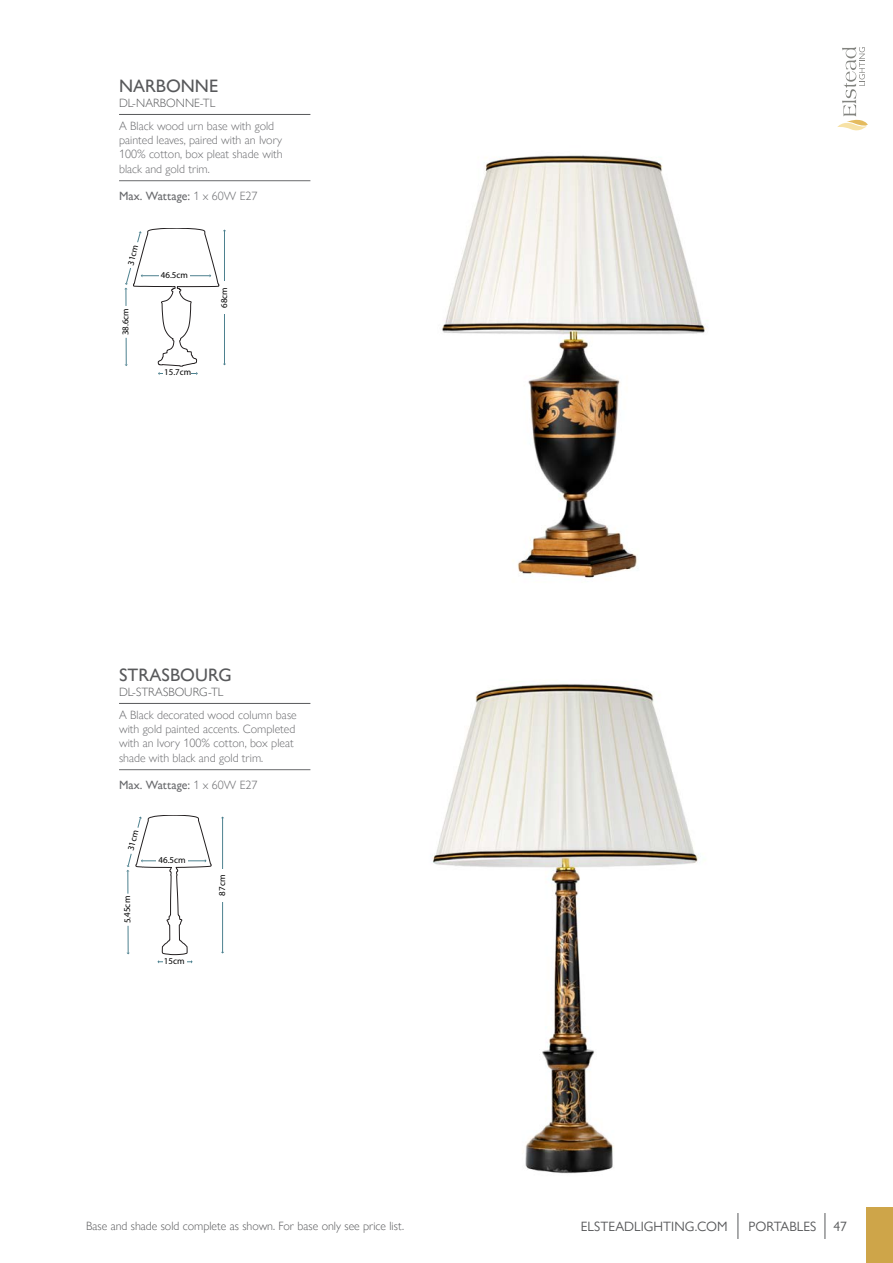
<style>
.page{position:relative;width:893px;height:1263px;background:#fff}
.page>*{position:absolute;margin:0;border:0;box-sizing:border-box;transform-origin:0 0}
.t1{font:500 18px "Gill Sans Nova";color:#58595b}
.t2{font:13.5px "Gill Sans Nova";color:#58595b}
.t3{font:300 12px/14.5px "Gill Sans Nova";color:#696a6d}
.t4{font:300 12px "Gill Sans Nova";color:#58595b}
.t5{font:500 12px "Gill Sans Nova";color:#696a6d}
.t6{font:9px "Myriad Pro";color:#000}
.s1{font-weight:300}
</style>
<div class="page">
<div style="left:867px;top:1208px;width:26px;height:55px;background:#cea549"></div>
<svg style="left:825px;top:1213px;width:1px;height:26px"></svg>
<svg style="left:738px;top:1213px;width:1px;height:26px"></svg>
<svg style="left:837px;top:47px;width:31px;height:84px"></svg>
<img style="left:442px;top:155px;width:264px;height:423px">
<hr style="left:119px;top:114px;width:191px;height:1px;background:#58595b">
<hr style="left:119px;top:180px;width:191px;height:1px;background:#696a6d">
<img style="left:430px;top:684px;width:269px;height:490px">
<hr style="left:119px;top:703px;width:191px;height:1px;background:#58595b">
<hr style="left:119px;top:769px;width:191px;height:1px;background:#696a6d">
<svg style="left:124px;top:228px;width:102px;height:147px"></svg>
<hr style="left:222px;top:818px;width:1px;height:134px;background:#4d818f">
<div style="left:216px;top:869px;width:13px;height:33px;background:#fff"></div>
<svg style="left:126px;top:815px;width:85px;height:148px"></svg>
<h1 class="t1" style="left:119px;top:75px;width:101px">NARBONNE</h1>
<p class="t4" style="left:119px;top:95px;width:98px">DL-NARBONNE-TL</p>
<p class="t3" style="left:119px;top:118px;width:165px">A Black wood urn base with gold painted leaves, paired with an Ivory<br>100% cotton, box pleat shade with black and gold trim.</p>
<p class="t5" style="left:119px;top:188px;width:140px">Max. Wattage: <span class="s1">1 x 60W E27</span></p>
<p class="t6" style="left:125px;top:264px;width:22px;rotate:-76deg">31cm</p>
<p class="t6" style="left:120px;top:335px;width:29px;rotate:-90deg">38.6cm</p>
<p class="t6" style="left:161px;top:269px;width:29px">46.5cm</p>
<p class="t6" style="left:164px;top:367px;width:29px">15.7cm</p>
<p class="t6" style="left:218px;top:308px;width:22px;rotate:-90deg">68cm</p>
<h1 class="t1" style="left:119px;top:664px;width:114px">STRASBOURG</h1>
<p class="t4" style="left:119px;top:684px;width:106px">DL-STRASBOURG-TL</p>
<p class="t3" style="left:119px;top:707px;width:179px">A Black decorated wood column base with gold painted accents. Completed with an Ivory 100% cotton, box pleat shade with black and gold trim.</p>
<p class="t5" style="left:119px;top:777px;width:140px">Max. Wattage: <span class="s1">1 x 60W E27</span></p>
<p class="t6" style="left:125px;top:849px;width:22px;rotate:-76deg">31cm</p>
<p class="t6" style="left:122px;top:923px;width:29px;rotate:-90deg">5.45cm</p>
<p class="t6" style="left:158px;top:854px;width:29px">46.5cm</p>
<p class="t6" style="left:164px;top:955px;width:22px">15cm</p>
<p class="t6" style="left:217px;top:896px;width:22px;rotate:-90deg">87cm</p>
<p class="t4" style="left:86px;top:1218px;width:318px">Base and shade sold complete as shown. For base only see price list.</p>
<p class="t2" style="left:581px;top:1218px;width:148px">ELSTEADLIGHTING.COM</p>
<p class="t2" style="left:749px;top:1218px;width:69px">PORTABLES</p>
<p class="t2" style="left:833px;top:1218px;width:15px">47</p>
</div>
